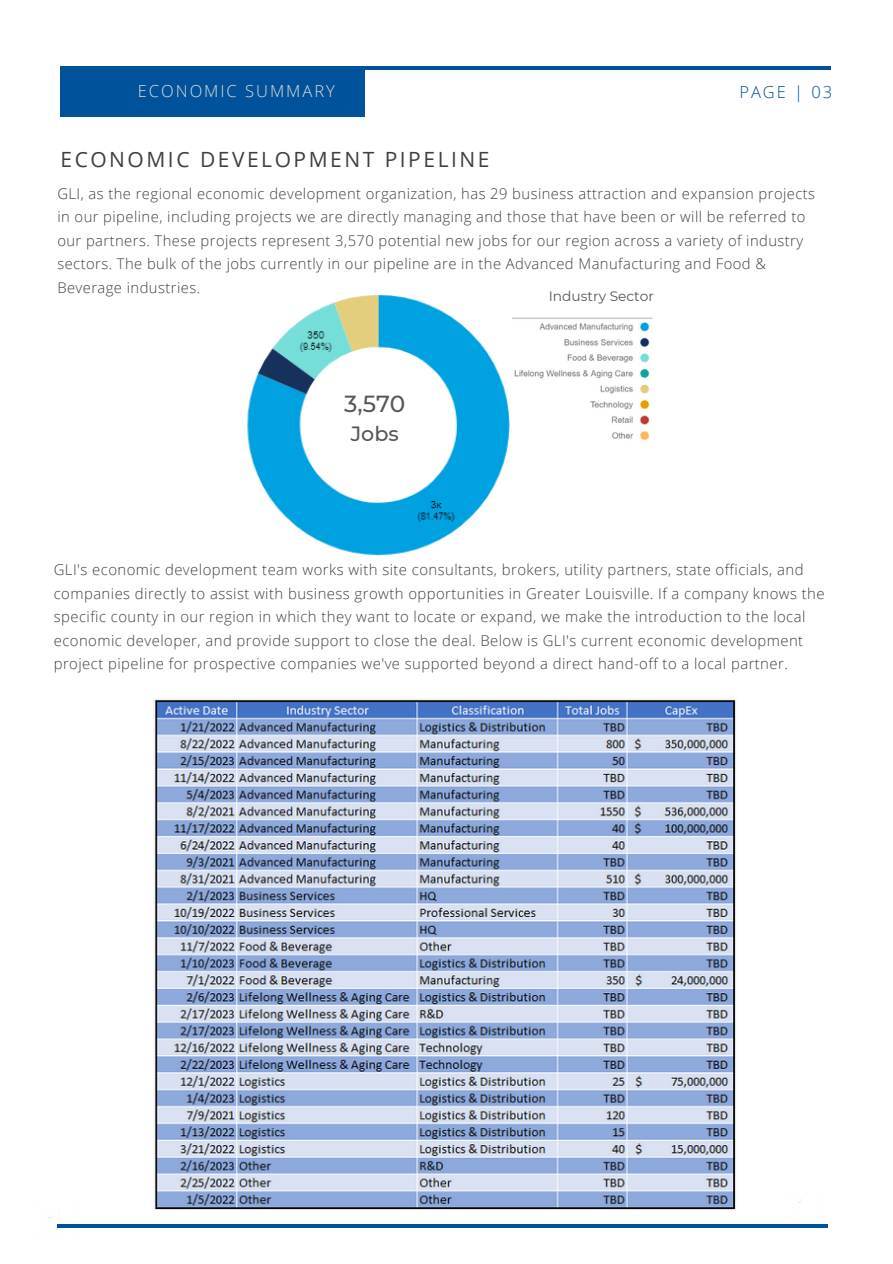
<style>
.page{position:relative;width:893px;height:1264px;background:#fff}
.page>*{position:absolute;margin:0;border:0;box-sizing:border-box;transform-origin:0 0}
.t1{font:500 23.25px "Montserrat";color:#54575a}
.t2{font:21px "Open Sans";letter-spacing:.12em;color:#3d4043}
.t3{font:500 20.55px "Montserrat";color:#54575a}
.t4{font:300 16.5px "Open Sans";letter-spacing:.12em;color:#dcdbdb}
.t5{font:300 16.5px "Open Sans";letter-spacing:.12em;color:#00529b}
.t6{font:300 14.85px/23.5px "Open Sans";letter-spacing:.03em;color:#3d4043}
.t7{font:300 14.7px/23.5px "Open Sans";letter-spacing:.03em;color:#3d4043}
.t8{font:13.8px "Montserrat";color:#54575a}
</style>
<div class="page">
<hr style="left:60px;top:66px;width:770px;height:4px;background:#00529b">
<div style="left:60px;top:70px;width:305px;height:47px;background:#00529b"></div>
<img style="left:48px;top:1217px;width:34px;height:11px">
<hr style="left:57px;top:1224px;width:770px;height:3px;background:#00529b">
<img style="left:512px;top:317px;width:141px;height:124px">
<img style="left:247px;top:295px;width:263px;height:261px">
<svg style="left:334px;top:407px;width:84px;height:33px"></svg>
<img style="left:154px;top:699px;width:582px;height:511px">
<p class="t4" style="left:138px;top:79px;width:198px">ECONOMIC SUMMARY</p>
<p class="t5" style="left:739px;top:81px;width:94px">PAGE | 03</p>
<p class="t2" style="left:60px;top:144px;width:430px">ECONOMIC DEVELOPMENT PIPELINE</p>
<p class="t7" style="left:57px;top:181px;width:759px">GLI, as the regional economic development organization, has 29 business attraction and expansion projects in our pipeline, including projects we are directly managing and those that have been or will be referred to our partners. These projects represent 3,570 potential new jobs for our region across a variety of industry sectors. The bulk of the jobs currently in our pipeline are in the Advanced Manufacturing and Food &amp; Beverage industries.</p>
<p class="t8" style="left:548px;top:287px;width:107px">Industry Sector</p>
<p class="t1" style="left:344px;top:389px;width:63px">3,570</p>
<p class="t3" style="left:350px;top:421px;width:50px">Jobs</p>
<p class="t6" style="left:54px;top:557px;width:772px">GLI's economic development team works with site consultants, brokers, utility partners, state officials, and companies directly to assist with business growth opportunities in Greater Louisville. If a company knows the specific county in our region in which they want to locate or expand, we make the introduction to the local economic developer, and provide support to close the deal. Below is GLI's current economic development project pipeline for prospective companies we've supported beyond a direct hand-off to a local partner.</p>
</div>
